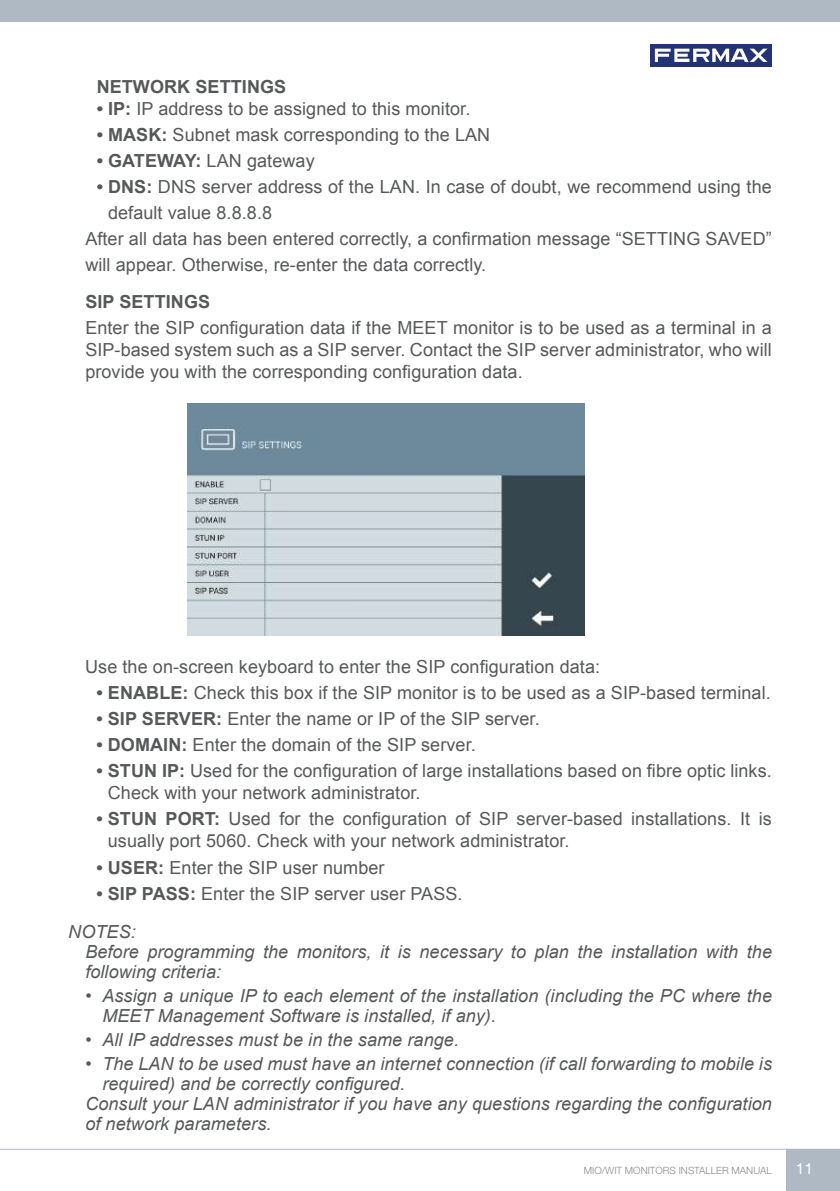
<style>
.page{position:relative;width:840px;height:1191px;background:#fff}
.page>*{position:absolute;margin:0;border:0;box-sizing:border-box;transform-origin:0 0}
.t1{font:18px/22px "Arial";letter-spacing:.005em;color:#57585a}
.t2{font:italic 18px/20px "Arial";letter-spacing:.005em;color:#57585a}
.t3{font:700 18px "Arial";letter-spacing:.005em;color:#57585a}
.t4{font:15.4px "Helvetica Neue";color:#fff}
.t5{font:300 10px "Helvetica Neue LT Std";color:#8a8a8e}
.s1{font-weight:700}
</style>
<div class="page">
<div style="left:786px;top:1149px;width:53px;height:42px;background:#aeb9c4"></div>
<div style="left:650px;top:44px;width:121px;height:22px;background:#243374"></div>
<svg style="left:654px;top:49px;width:113px;height:13px"></svg>
<hr style="left:0;top:1148px;width:839px;height:1px;background:#aeb9c4">
<div style="left:0;top:0;width:839px;height:22px;background:#aeb9c4"></div>
<img style="left:187px;top:403px;width:397px;height:233px">
<p class="t3" style="left:97px;top:74px;width:191px">NETWORK SETTINGS</p>
<p class="t1" style="left:97px;top:97px;width:375px"><span class="s1">• IP:</span> IP address to be assigned to this monitor.</p>
<p class="t1" style="left:97px;top:123px;width:395px"><span class="s1">• MASK:</span> Subnet mask corresponding to the LAN</p>
<p class="t1" style="left:97px;top:149px;width:219px"><span class="s1">• GATEWAY:</span> LAN gateway</p>
<p class="t1" style="left:97px;top:175px;width:676px"><span class="s1">• DNS:</span> DNS server address of the LAN. In case of doubt, we recommend using the</p>
<p class="t1" style="left:108px;top:201px;width:165px">default value 8.8.8.8</p>
<p class="t1" style="left:85px;top:227px;width:687px">After all data has been entered correctly, a confirmation message “SETTING SAVED”</p>
<p class="t1" style="left:85px;top:253px;width:402px">will appear. Otherwise, re-enter the data correctly.</p>
<p class="t3" style="left:85px;top:289px;width:126px">SIP SETTINGS</p>
<p class="t1" style="left:85px;top:317px;width:687px;text-align:justify">Enter the SIP configuration data if the MEET monitor is to be used as a terminal in a SIP-based system such as a SIP server. Contact the SIP server administrator, who will provide you with the corresponding configuration data.</p>
<p class="t1" style="left:85px;top:656px;width:516px">Use the on-screen keyboard to enter the SIP configuration data:</p>
<p class="t1" style="left:96px;top:682px;width:675px"><span class="s1">• ENABLE:</span> Check this box if the SIP monitor is to be used as a SIP-based terminal.</p>
<p class="t1" style="left:96px;top:708px;width:444px"><span class="s1">• SIP SERVER:</span> Enter the name or IP of the SIP server.</p>
<p class="t1" style="left:96px;top:734px;width:380px"><span class="s1">• DOMAIN:</span> Enter the domain of the SIP server.</p>
<p class="t1" style="left:108px;top:760px;width:665px;text-indent:-11px"><span class="s1">• STUN IP:</span> Used for the configuration of large installations based on fibre optic links.<br>Check with your network administrator.</p>
<p class="t1" style="left:108px;top:808px;width:665px;text-indent:-11px"><span class="s1">• STUN PORT:</span> Used for the configuration of SIP server-based installations. It is usually port 5060. Check with your network administrator.</p>
<p class="t1" style="left:96px;top:856px;width:289px"><span class="s1">• USER:</span> Enter the SIP user number</p>
<p class="t1" style="left:96px;top:882px;width:367px"><span class="s1">• SIP PASS:</span> Enter the SIP server user PASS.</p>
<p class="t2" style="left:85px;top:921px;width:687px;text-indent:-17px">NOTES:<br>Before programming the monitors, it is necessary to plan the installation with the following criteria:</p>
<p class="t2" style="left:102px;top:985px;width:670px;text-indent:-17px">• Assign a unique IP to each element of the installation (including the PC where the<br>MEET Management Software is installed, if any).</p>
<p class="t2" style="left:85px;top:1029px;width:375px">• All IP addresses must be in the same range.</p>
<p class="t2" style="left:85px;top:1053px;width:687px">• The LAN to be used must have an internet connection (if call forwarding to mobile is</p>
<p class="t2" style="left:102px;top:1073px;width:304px">required) and be correctly configured.</p>
<p class="t2" style="left:85px;top:1093px;width:687px">Consult your LAN administrator if you have any questions regarding the configuration</p>
<p class="t2" style="left:85px;top:1113px;width:187px">of network parameters.</p>
<p class="t5" style="left:583px;top:1164px;width:189px">MIO/WIT MONITORS INSTALLER MANUAL</p>
<p class="t4" style="left:795px;top:1159px;width:19px">11</p>
</div>
